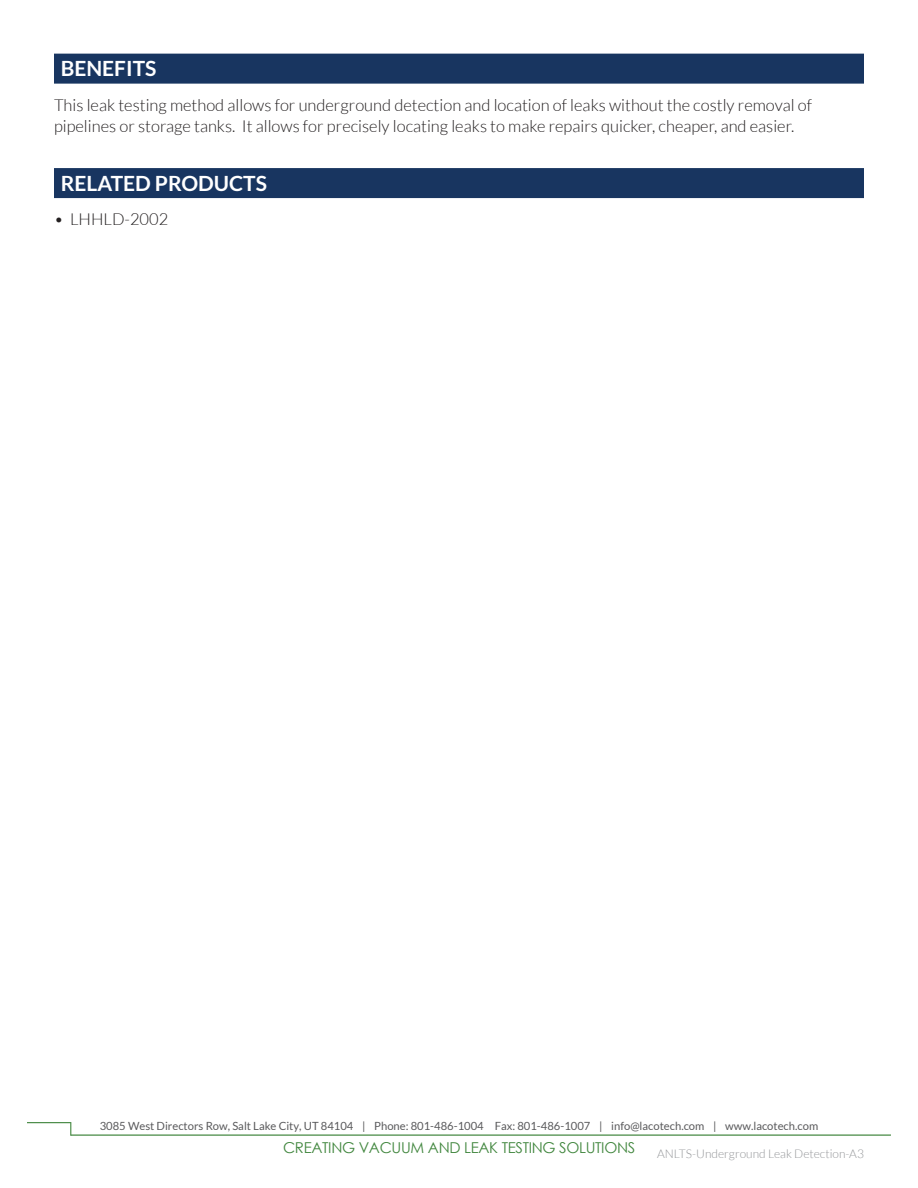
<style>
.page{position:relative;width:918px;height:1188px;background:#fff}
.page>*{position:absolute;margin:0;border:0;box-sizing:border-box;transform-origin:0 0}
.Subtitle{font:700 21px "Lato";color:#fff}
.Body{font:300 16.5px/21px "Lato";color:#231f20}
.t1{font:15px "Century Gothic";letter-spacing:-.02em;color:#42873f}
.doc_control{font:300 12px "Lato";color:#939598}
.t2{font:11.25px "Lato";color:#59595b}
</style>
<div class="page">
<div style="left:54px;top:54px;width:810px;height:30px;background:#183560"></div>
<div style="left:54px;top:168px;width:810px;height:30px;background:#183560"></div>
<hr style="left:27px;top:1122px;width:44px;height:1px;background:#42873f">
<svg style="left:70px;top:1123px;width:1px;height:12px"></svg>
<hr style="left:71px;top:1134px;width:820px;height:2px;background:#42873f">
<p class="Subtitle" style="left:61px;top:57px;width:97px">BENEFITS</p>
<p class="Body" style="left:54px;top:94px;width:760px">This leak testing method allows for underground detection and location of leaks without the costly removal of pipelines or storage tanks. It allows for precisely locating leaks to make repairs quicker, cheaper, and easier.</p>
<p class="Subtitle" style="left:61px;top:171px;width:208px">RELATED PRODUCTS</p>
<p class="Body" style="left:54px;top:209px;width:116px">• LHHLD-2002</p>
<p class="t2" style="left:100px;top:1120px;width:720px">3085 West Directors Row, Salt Lake City, UT 84104 | Phone: 801-486-1004 Fax: 801-486-1007 | info@lacotech.com | www.lacotech.com</p>
<p class="t1" style="left:283px;top:1138px;width:354px">CREATING VACUUM AND LEAK TESTING SOLUTIONS</p>
<p class="doc_control" style="left:657px;top:1147px;width:208px">ANLTS-Underground Leak Detection-A3</p>
</div>
